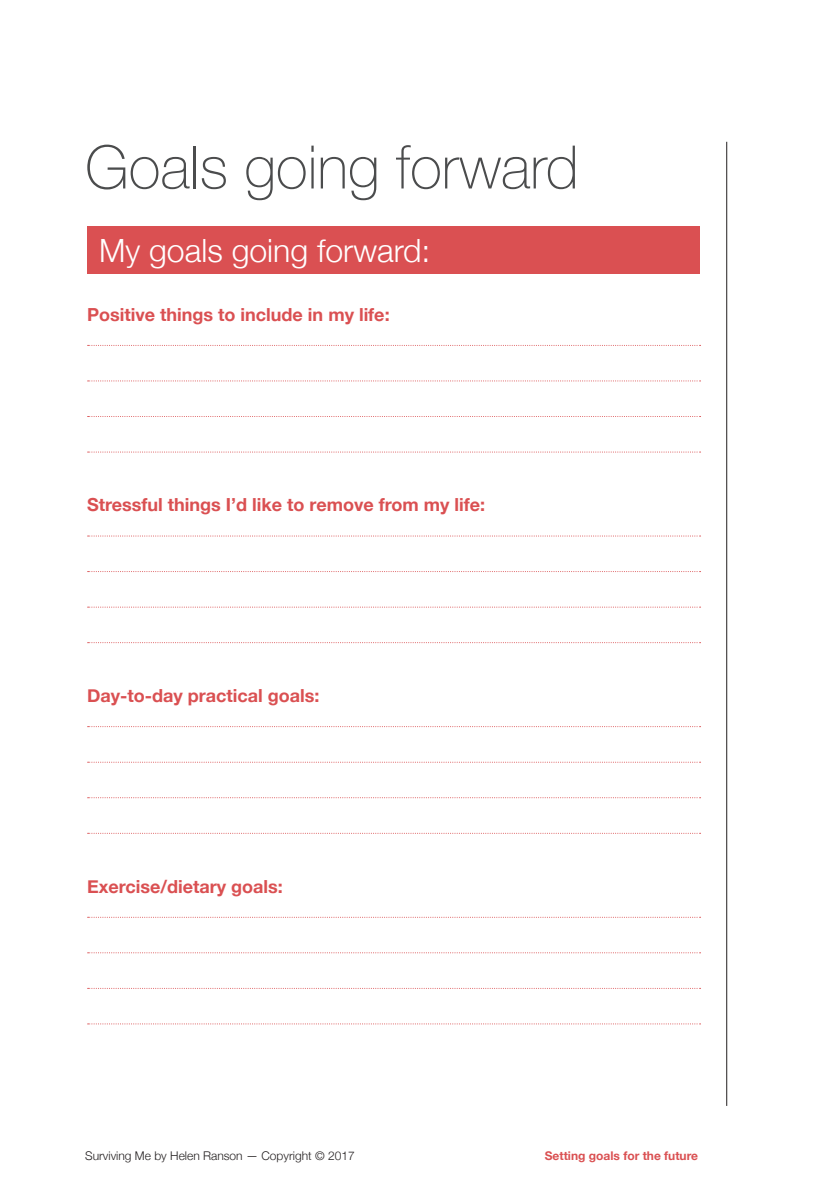
<style>
.page{position:relative;width:840px;height:1191px;background:#fff}
.page>*{position:absolute;margin:0;border:0;box-sizing:border-box;transform-origin:0 0}
.t1{font:100 60px "Helvetica Neue";color:#4b4c4d}
.t2{font:300 32px "Helvetica Neue";color:#fff}
.t3{font:700 18px "Helvetica Neue";color:#da5052}
.t4{font:300 12px "Helvetica Neue";color:#231f20}
.t5{font:700 12px "Helvetica Neue";color:#da5052}
</style>
<div class="page">
<svg style="left:88px;top:345px;width:612px;height:1px"></svg>
<svg style="left:88px;top:380px;width:612px;height:1px"></svg>
<svg style="left:88px;top:416px;width:612px;height:1px"></svg>
<svg style="left:88px;top:451px;width:612px;height:1px"></svg>
<svg style="left:88px;top:535px;width:612px;height:1px"></svg>
<svg style="left:88px;top:571px;width:612px;height:1px"></svg>
<svg style="left:88px;top:606px;width:612px;height:1px"></svg>
<svg style="left:88px;top:642px;width:612px;height:1px"></svg>
<svg style="left:88px;top:726px;width:612px;height:1px"></svg>
<svg style="left:88px;top:761px;width:612px;height:1px"></svg>
<svg style="left:88px;top:797px;width:612px;height:1px"></svg>
<svg style="left:88px;top:832px;width:612px;height:1px"></svg>
<svg style="left:88px;top:916px;width:612px;height:1px"></svg>
<svg style="left:88px;top:952px;width:612px;height:1px"></svg>
<svg style="left:88px;top:988px;width:612px;height:1px"></svg>
<svg style="left:88px;top:1023px;width:612px;height:1px"></svg>
<div style="left:87px;top:227px;width:612px;height:47px;background:#da5052"></div>
<hr style="left:726px;top:142px;width:1px;height:964px;background:#231f20">
<p class="t1" style="left:85px;top:122px;width:495px">Goals going forward</p>
<p class="t2" style="left:99px;top:225px;width:333px">My goals going forward:</p>
<p class="t3" style="left:87px;top:300px;width:304px">Positive things to include in my life:</p>
<p class="t3" style="left:87px;top:491px;width:399px">Stressful things I’d like to remove from my life:</p>
<p class="t3" style="left:87px;top:681px;width:234px">Day-to-day practical goals:</p>
<p class="t3" style="left:87px;top:872px;width:197px">Exercise/dietary goals:</p>
<p class="t4" style="left:85px;top:1146px;width:271px">Surviving Me by Helen Ranson — Copyright © 2017</p>
<p class="t5" style="left:544px;top:1146px;width:155px">Setting goals for the future</p>
</div>
